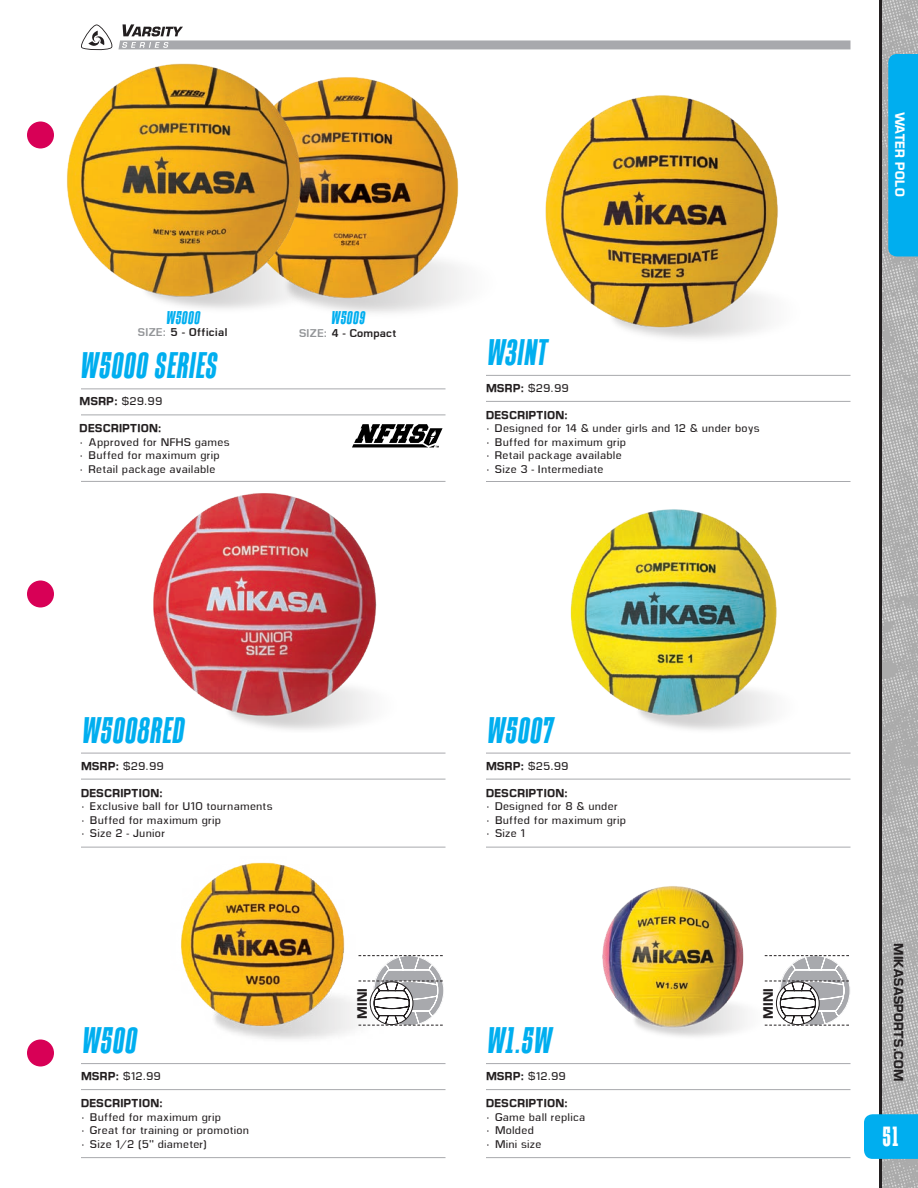
<style>
.page{position:relative;width:918px;height:1188px;background:#fff}
.page>*{position:absolute;margin:0;border:0;box-sizing:border-box;transform-origin:0 0}
.Product_Names{font:italic 700 36px "Tandelle";letter-spacing:.03em;color:#00aeef}
.t1{font:700 27px "Tandelle";color:#fff}
.Product_Names-2{font:italic 700 18px "Tandelle";letter-spacing:.03em;color:#00aeef}
.t2{font:700 12.3px "Mikasa Sports";color:#231f20}
.t3{font:700 12px "Mikasa Sports";letter-spacing:.015em;color:#231f20}
.t4{font:700 12px "Mikasa Sports";letter-spacing:.005em;color:#fff}
.Body_copy{font:300 10.5px "Mikasa Sports";letter-spacing:.02em;color:#231f20}
.Product_Info{font:700 10.5px "Mikasa Sports";letter-spacing:.035em;color:#231f20}
.Product_Info-2{font:300 10.5px "Mikasa Sports";color:#231f20}
.Product_Names-3{font:10.5px "Mikasa Sports";letter-spacing:.035em;color:#231f20}
.s1{color:#939598}
.s2{font-weight:700}
</style>
<div class="page">
<img style="left:882px;top:0;width:36px;height:1188px">
<hr style="left:879px;top:0;width:3px;height:1188px;background:#231f20">
<img style="left:327px;top:77px;width:135px;height:236px">
<img style="left:41px;top:63px;width:286px;height:246px">
<img style="left:545px;top:95px;width:233px;height:244px">
<img style="left:153px;top:493px;width:224px;height:237px">
<img style="left:570px;top:509px;width:207px;height:221px">
<img style="left:181px;top:862px;width:178px;height:177px">
<img style="left:602px;top:886px;width:163px;height:151px">
<svg style="left:765px;top:955px;width:84px;height:71px"></svg>
<svg style="left:359px;top:955px;width:84px;height:71px"></svg>
<div style="left:864px;top:1114px;width:54px;height:45px;background:#00aeef"></div>
<div style="left:888px;top:54px;width:30px;height:202px;background:#00aeef"></div>
<svg style="left:81px;top:24px;width:770px;height:26px"></svg>
<svg style="left:352px;top:424px;width:91px;height:24px"></svg>
<hr style="left:81px;top:415px;width:365px;height:1px;background:#a8a9ad">
<hr style="left:81px;top:779px;width:365px;height:1px;background:#a8a9ad">
<hr style="left:81px;top:1089px;width:365px;height:1px;background:#a8a9ad">
<hr style="left:486px;top:1089px;width:364px;height:1px;background:#a8a9ad">
<hr style="left:486px;top:779px;width:364px;height:1px;background:#a8a9ad">
<hr style="left:486px;top:401px;width:364px;height:1px;background:#a8a9ad">
<hr style="left:81px;top:481px;width:365px;height:1px;background:#a8a9ad">
<hr style="left:81px;top:847px;width:365px;height:1px;background:#a8a9ad">
<hr style="left:81px;top:1157px;width:365px;height:1px;background:#a8a9ad">
<hr style="left:486px;top:1157px;width:364px;height:1px;background:#a8a9ad">
<hr style="left:486px;top:847px;width:364px;height:1px;background:#a8a9ad">
<hr style="left:486px;top:481px;width:364px;height:1px;background:#a8a9ad">
<hr style="left:81px;top:388px;width:365px;height:1px;background:#a8a9ad">
<hr style="left:81px;top:753px;width:365px;height:1px;background:#a8a9ad">
<hr style="left:81px;top:1063px;width:365px;height:1px;background:#a8a9ad">
<hr style="left:486px;top:1063px;width:364px;height:1px;background:#a8a9ad">
<hr style="left:486px;top:753px;width:364px;height:1px;background:#a8a9ad">
<hr style="left:486px;top:375px;width:364px;height:1px;background:#a8a9ad">
<div style="left:27px;top:1040px;width:27px;height:26px;background:#d80056;border-radius:50%"></div>
<div style="left:27px;top:580px;width:27px;height:28px;background:#d80056;border-radius:50%"></div>
<div style="left:27px;top:122px;width:27px;height:26px;background:#d80056;border-radius:50%"></div>
<p class="Product_Names-2" style="left:166px;top:307px;width:35px">W5000</p>
<p class="Product_Names-3" style="left:138px;top:325px;width:91px"><span class="s1">SIZE:</span> 5 - Official</p>
<p class="Product_Names" style="left:80px;top:345px;width:138px">W5000 SERIES</p>
<p class="Product_Info-2" style="left:80px;top:395px;width:84px"><span class="s2">MSRP:</span> $29.99</p>
<p class="Product_Info" style="left:80px;top:422px;width:84px">DESCRIPTION:</p>
<p class="Body_copy" style="left:80px;top:435px;width:151px">· Approved for NFHS games</p>
<p class="Body_copy" style="left:80px;top:449px;width:142px">· Buffed for maximum grip</p>
<p class="Body_copy" style="left:80px;top:462px;width:137px">· Retail package available</p>
<p class="Product_Names-2" style="left:331px;top:307px;width:35px">W5009</p>
<p class="Product_Names-3" style="left:299px;top:327px;width:99px"><span class="s1">SIZE:</span> 4 - Compact</p>
<p class="Product_Names" style="left:486px;top:331px;width:62px">W3INT</p>
<p class="Product_Info-2" style="left:486px;top:381px;width:84px"><span class="s2">MSRP:</span> $29.99</p>
<p class="Product_Info" style="left:486px;top:408px;width:84px">DESCRIPTION:</p>
<p class="Body_copy" style="left:486px;top:422px;width:275px">· Designed for 14 &amp; under girls and 12 &amp; under boys</p>
<p class="Body_copy" style="left:486px;top:435px;width:142px">· Buffed for maximum grip</p>
<p class="Body_copy" style="left:486px;top:449px;width:137px">· Retail package available</p>
<p class="Body_copy" style="left:486px;top:462px;width:119px">· Size 3 - Intermediate</p>
<p class="Product_Names" style="left:81px;top:709px;width:103px">W5008RED</p>
<p class="Product_Info-2" style="left:81px;top:759px;width:84px"><span class="s2">MSRP:</span> $29.99</p>
<p class="Product_Info" style="left:81px;top:786px;width:84px">DESCRIPTION:</p>
<p class="Body_copy" style="left:81px;top:800px;width:193px">· Exclusive ball for U10 tournaments</p>
<p class="Body_copy" style="left:81px;top:813px;width:142px">· Buffed for maximum grip</p>
<p class="Body_copy" style="left:81px;top:827px;width:86px">· Size 2 - Junior</p>
<p class="Product_Names" style="left:81px;top:1020px;width:56px">W500</p>
<p class="Product_Info-2" style="left:81px;top:1070px;width:81px"><span class="s2">MSRP:</span> $12.99</p>
<p class="Product_Info" style="left:81px;top:1097px;width:84px">DESCRIPTION:</p>
<p class="Body_copy" style="left:81px;top:1110px;width:142px">· Buffed for maximum grip</p>
<p class="Body_copy" style="left:81px;top:1124px;width:170px">· Great for training or promotion</p>
<p class="Body_copy" style="left:81px;top:1137px;width:127px">· Size 1/2 (5" diameter)</p>
<p class="Product_Names" style="left:486px;top:709px;width:68px">W5007</p>
<p class="Product_Info-2" style="left:486px;top:759px;width:84px"><span class="s2">MSRP:</span> $25.99</p>
<p class="Product_Info" style="left:486px;top:786px;width:84px">DESCRIPTION:</p>
<p class="Body_copy" style="left:486px;top:800px;width:133px">· Designed for 8 &amp; under</p>
<p class="Body_copy" style="left:486px;top:813px;width:142px">· Buffed for maximum grip</p>
<p class="Body_copy" style="left:486px;top:827px;width:41px">· Size 1</p>
<p class="t2" style="left:355px;top:1019px;width:32px;rotate:-90deg">MINI</p>
<p class="t2" style="left:761px;top:1019px;width:32px;rotate:-90deg">MINI</p>
<p class="Product_Names" style="left:486px;top:1020px;width:66px">W1.5W</p>
<p class="Product_Info-2" style="left:486px;top:1070px;width:81px"><span class="s2">MSRP:</span> $12.99</p>
<p class="Product_Info" style="left:486px;top:1097px;width:84px">DESCRIPTION:</p>
<p class="Body_copy" style="left:486px;top:1110px;width:101px">· Game ball replica</p>
<p class="Body_copy" style="left:486px;top:1124px;width:49px">· Molded</p>
<p class="Body_copy" style="left:486px;top:1137px;width:57px">· Mini size</p>
<p class="t4" style="left:908px;top:112px;width:86px;rotate:90deg">WATER POLO</p>
<p class="t3" style="left:906px;top:943px;width:140px;rotate:90deg">MIKASASPORTS.COM</p>
<h2 class="t1" style="left:882px;top:1121px;width:19px">51</h2>
</div>
